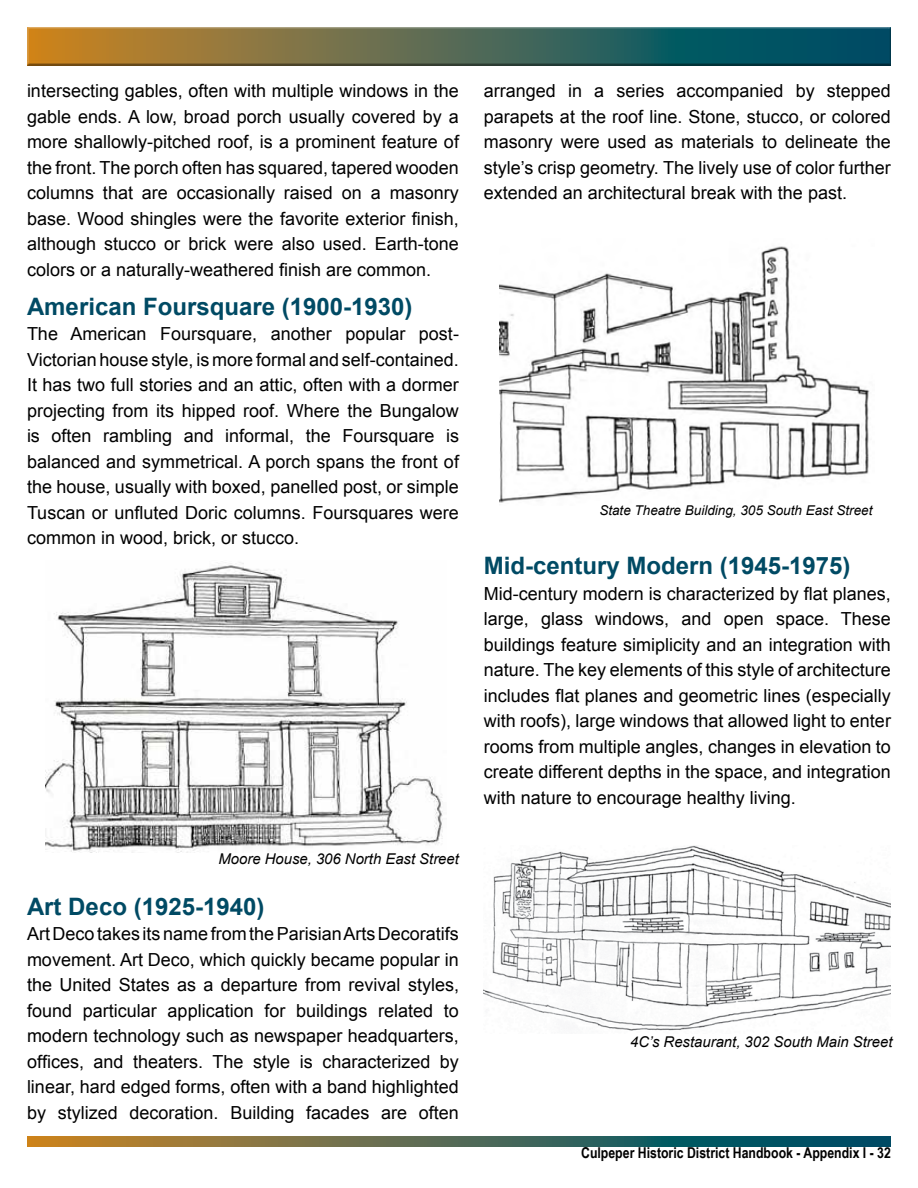
<style>
.page{position:relative;width:918px;height:1188px;background:#fff}
.page>*{position:absolute;margin:0;border:0;box-sizing:border-box;transform-origin:0 0}
.t1{font:700 24px "Arial";color:#004a64}
.t2{font:18px/25.5px "Arial";color:#000;text-align:justify}
.t3{font:700 15px "Arial Narrow";color:#000}
.t4{font:italic 14.85px "Arial";color:#000}
.t5{font:italic 13.5px "Arial";color:#000}
</style>
<div class="page">
<img style="left:46px;top:563px;width:397px;height:290px">
<img style="left:500px;top:246px;width:370px;height:257px">
<svg style="left:27px;top:1136px;width:864px;height:10px"></svg>
<div style="left:24px;top:26px;width:868px;height:41px;background:#000;opacity:.75"></div>
<img style="left:484px;top:845px;width:407px;height:186px">
<p class="t2" style="left:27px;top:78px;width:434px">intersecting gables, often with multiple windows in the gable ends. A low, broad porch usually covered by a more shallowly-pitched roof, is a prominent feature of the front. The porch often has squared, tapered wooden columns that are occasionally raised on a masonry base. Wood shingles were the favorite exterior finish, although stucco or brick were also used. Earth-tone colors or a naturally-weathered finish are common.</p>
<h1 class="t1" style="left:27px;top:290px;width:387px">American Foursquare (1900-1930)</h1>
<p class="t2" style="left:27px;top:321px;width:434px">The American Foursquare, another popular post-Victorian house style, is more formal and self-contained.<br>It has two full stories and an attic, often with a dormer projecting from its hipped roof. Where the Bungalow is often rambling and informal, the Foursquare is balanced and symmetrical. A porch spans the front of the house, usually with boxed, panelled post, or simple Tuscan or unfluted Doric columns. Foursquares were common in wood, brick, or stucco.</p>
<p class="t4" style="left:219px;top:849px;width:242px">Moore House, 306 North East Street</p>
<h1 class="t1" style="left:27px;top:890px;width:239px">Art Deco (1925-1940)</h1>
<p class="t2" style="left:27px;top:921px;width:434px">Art Deco takes its name from the Parisian Arts Decoratifs movement. Art Deco, which quickly became popular in the United States as a departure from revival styles, found particular application for buildings related to modern technology such as newspaper headquarters, offices, and theaters. The style is characterized by linear, hard edged forms, often with a band highlighted by stylized decoration. Building facades are often</p>
<p class="t2" style="left:484px;top:78px;width:409px">arranged in a series accompanied by stepped parapets at the roof line. Stone, stucco, or colored masonry were used as materials to delineate the style’s crisp geometry. The lively use of color further extended an architectural break with the past.</p>
<p class="t5" style="left:599px;top:502px;width:275px">State Theatre Building, 305 South East Street</p>
<h1 class="t1" style="left:484px;top:550px;width:368px">Mid-century Modern (1945-1975)</h1>
<p class="t2" style="left:484px;top:581px;width:409px">Mid-century modern is characterized by flat planes, large, glass windows, and open space. These buildings feature simiplicity and an integration with nature. The key elements of this style of architecture includes flat planes and geometric lines (especially with roofs), large windows that allowed light to enter rooms from multiple angles, changes in elevation to create different depths in the space, and integration with nature to encourage healthy living.</p>
<p class="t4" style="left:630px;top:1032px;width:264px">4C’s Restaurant, 302 South Main Street</p>
<p class="t3" style="left:581px;top:1142px;width:311px">Culpeper Historic District Handbook - Appendix I - 32</p>
</div>
